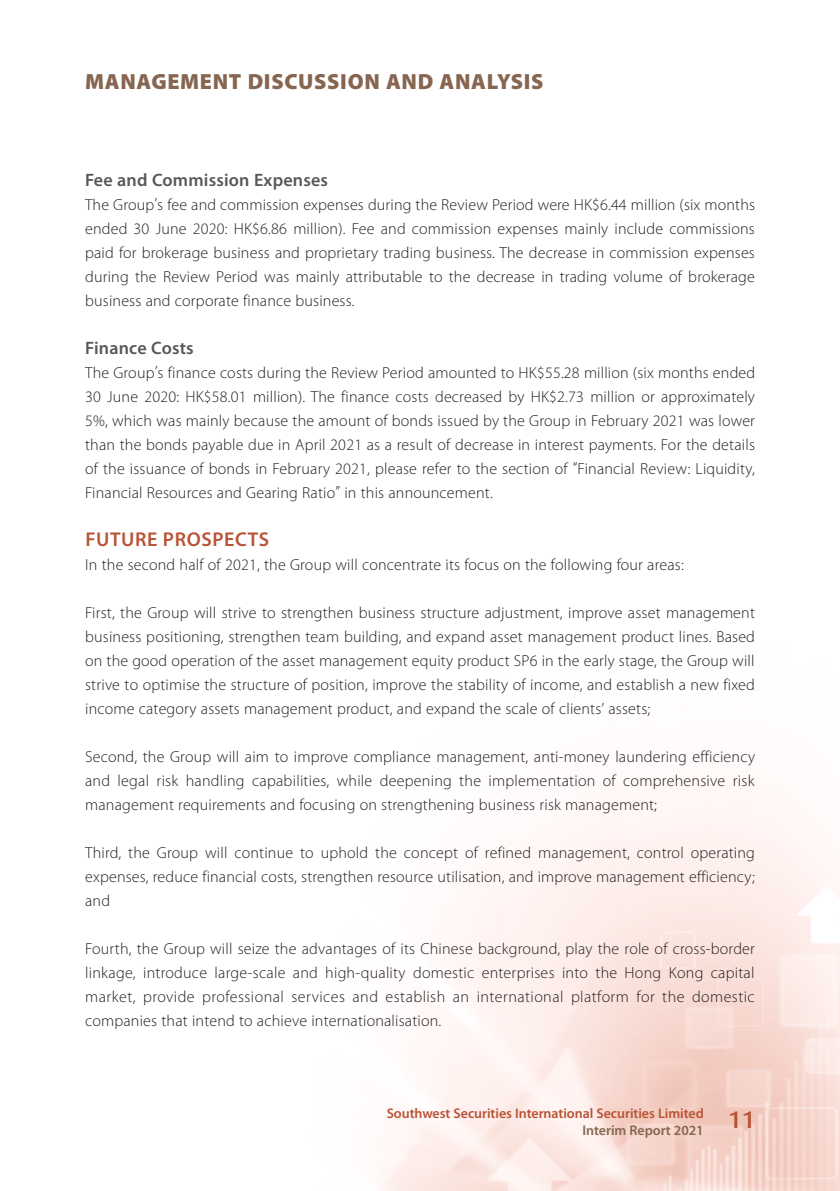
<style>
.page{position:relative;width:840px;height:1191px;background:#fff}
.page>*{position:absolute;margin:0;border:0;box-sizing:border-box;transform-origin:0 0}
.t1{font:500 24px "Dax";color:#b85335}
.t2{font:900 22px "Myriad Pro";letter-spacing:.03em;color:#866651}
.Heading_1{font:600 20px "Myriad Pro";letter-spacing:.03em;color:#b85335}
.Heading_2{font:600 18px "Myriad Pro";letter-spacing:.01em;color:#57585a}
.Body_Text{font:300 16px/24px "Myriad Pro";letter-spacing:.01em;color:#231f20;text-align:justify}
.t3{font:600 14px "Myriad Pro";letter-spacing:-.005em;color:#b85335}
.t4{font:600 14px "Myriad Pro";letter-spacing:-.005em;color:#866651}
</style>
<div class="page">
<img style="left:382px;top:804px;width:457px;height:387px">
<h2 class="t2" style="left:85px;top:67px;width:459px">MANAGEMENT DISCUSSION AND ANALYSIS</h2>
<p class="Heading_2" style="left:85px;top:168px;width:244px">Fee and Commission Expenses</p>
<p class="Body_Text" style="left:85px;top:192px;width:671px">The Group’s fee and commission expenses during the Review Period were HK$6.44 million (six months ended 30 June 2020: HK$6.86 million). Fee and commission expenses mainly include commissions paid for brokerage business and proprietary trading business. The decrease in commission expenses during the Review Period was mainly attributable to the decrease in trading volume of brokerage business and corporate finance business.</p>
<p class="Heading_2" style="left:85px;top:336px;width:110px">Finance Costs</p>
<p class="Body_Text" style="left:85px;top:360px;width:671px">The Group’s finance costs during the Review Period amounted to HK$55.28 million (six months ended 30 June 2020: HK$58.01 million). The finance costs decreased by HK$2.73 million or approximately 5%, which was mainly because the amount of bonds issued by the Group in February 2021 was lower than the bonds payable due in April 2021 as a result of decrease in interest payments. For the details of the issuance of bonds in February 2021, please refer to the section of “Financial Review: Liquidity, Financial Resources and Gearing Ratio” in this announcement.</p>
<p class="Heading_1" style="left:85px;top:526px;width:185px">FUTURE PROSPECTS</p>
<p class="Body_Text" style="left:85px;top:552px;width:599px">In the second half of 2021, the Group will concentrate its focus on the following four areas:</p>
<p class="Body_Text" style="left:85px;top:600px;width:671px">First, the Group will strive to strengthen business structure adjustment, improve asset management business positioning, strengthen team building, and expand asset management product lines. Based on the good operation of the asset management equity product SP6 in the early stage, the Group will strive to optimise the structure of position, improve the stability of income, and establish a new fixed income category assets management product, and expand the scale of clients’ assets;</p>
<p class="Body_Text" style="left:85px;top:744px;width:671px">Second, the Group will aim to improve compliance management, anti-money laundering efficiency and legal risk handling capabilities, while deepening the implementation of comprehensive risk management requirements and focusing on strengthening business risk management;</p>
<p class="Body_Text" style="left:85px;top:840px;width:671px">Third, the Group will continue to uphold the concept of refined management, control operating expenses, reduce financial costs, strengthen resource utilisation, and improve management efficiency; and</p>
<p class="Body_Text" style="left:85px;top:936px;width:671px">Fourth, the Group will seize the advantages of its Chinese background, play the role of cross-border linkage, introduce large-scale and high-quality domestic enterprises into the Hong Kong capital market, provide professional services and establish an international platform for the domestic companies that intend to achieve internationalisation.</p>
<p class="t3" style="left:386px;top:1104px;width:318px">Southwest Securities International Securities Limited</p>
<p class="t4" style="left:582px;top:1121px;width:123px">Interim Report 2021</p>
<h1 class="t1" style="left:727px;top:1106px;width:28px">11</h1>
</div>
